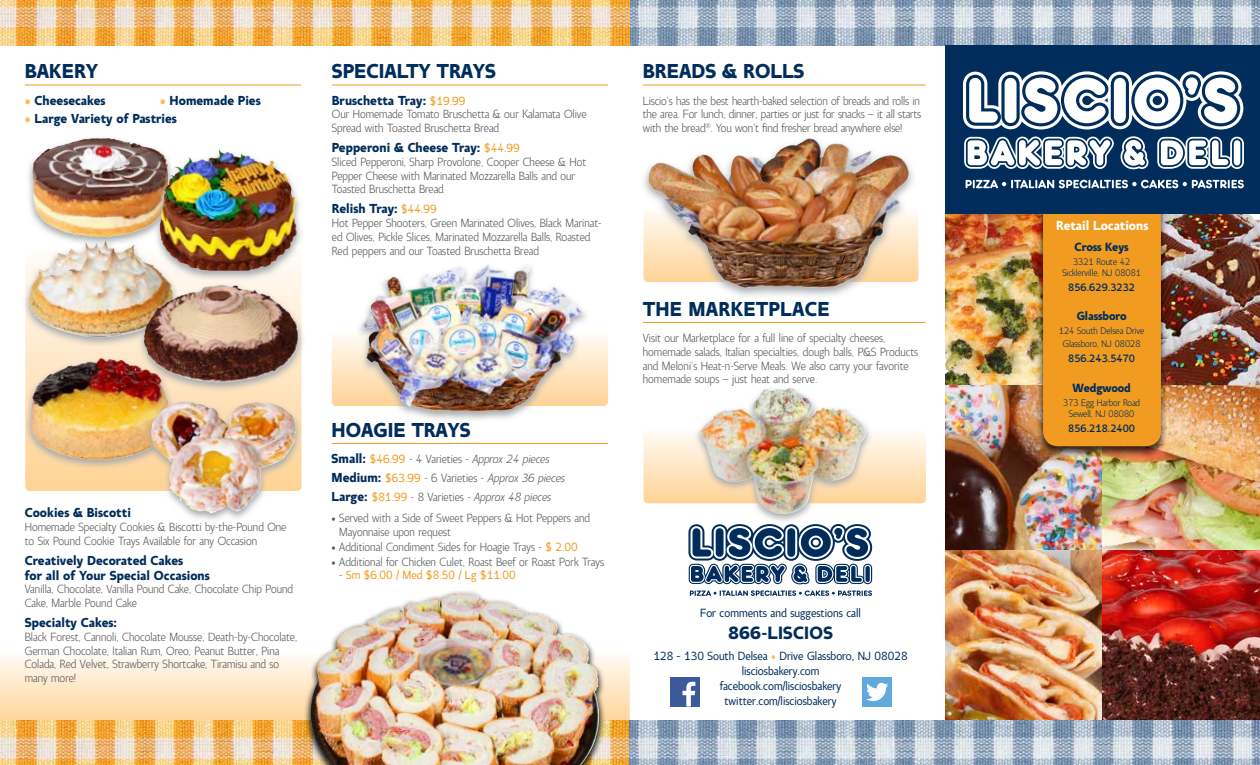
<style>
.page{position:relative;width:1260px;height:765px;background:#fff}
.page>*{position:absolute;margin:0;border:0;box-sizing:border-box;transform-origin:0 0}
.t1{font:700 21.25px "Taste";color:#002d5b}
.t2{font:700 18.75px "Taste";letter-spacing:.015em;color:#002d5b}
.t3{font:700 13.75px/15px "Taste";color:#002d5b}
.t4{font:700 13.75px "Taste";color:#fff}
.t5{font:300 12.5px/13.8px "Taste";color:#58595b}
.t6{font:12.5px/15px "Taste";color:#002d5b;text-align:center}
.t7{font:italic 300 12.5px/18.8px "Taste";color:#58595b}
.t8{font:12.5px "Taste";color:#f19b20}
.t9{font:700 12.5px "Taste";letter-spacing:-.01em;color:#002d5b}
.t10{font:500 11.25px "Taste";color:#002d5b}
.t11{font:300 10px/11.2px "Taste";color:#002d5b;text-align:center}
.s1{color:#fdba58}
.s2{font-weight:400;font-size:12.5px;color:#f19b20}
.s3{font-weight:700;font-style:normal;font-size:13.75px;color:#002d5b}
.s4{font-weight:400;font-style:normal;color:#f19b20}
.s5{font-style:normal}
.s6{font-weight:400;color:#f19b20}
.s7{font-weight:300;color:#58595b}
</style>
<div class="page">
<svg style="left:0;top:656px;width:630px;height:64px;background:#ffe7c7"></svg>
<img style="left:0;top:720px;width:630px;height:45px">
<img style="left:0;top:0;width:1260px;height:46px">
<svg style="left:643px;top:433px;width:283px;height:70px;background:#fee6c4"></svg>
<svg style="left:332px;top:336px;width:276px;height:70px;background:#ffe6c3"></svg>
<svg style="left:25px;top:281px;width:277px;height:210px;background:#fedcab"></svg>
<img style="left:945px;top:550px;width:315px;height:170px">
<img style="left:1101px;top:385px;width:159px;height:165px">
<img style="left:28px;top:137px;width:125px;height:101px">
<img style="left:55px;top:138px;width:54px;height:9px">
<img style="left:153px;top:148px;width:149px;height:133px">
<img style="left:159px;top:149px;width:115px;height:122px">
<img style="left:25px;top:238px;width:155px;height:110px">
<img style="left:47px;top:240px;width:59px;height:30px">
<img style="left:643px;top:138px;width:274px;height:158px">
<img style="left:684px;top:138px;width:125px;height:43px">
<img style="left:356px;top:264px;width:235px;height:156px">
<img style="left:375px;top:264px;width:113px;height:37px">
<img style="left:137px;top:282px;width:166px;height:111px">
<img style="left:172px;top:285px;width:49px;height:15px">
<img style="left:304px;top:591px;width:302px;height:174px">
<img style="left:436px;top:593px;width:26px;height:15px">
<img style="left:692px;top:388px;width:180px;height:133px">
<img style="left:733px;top:388px;width:57px;height:30px">
<img style="left:25px;top:355px;width:153px;height:115px">
<img style="left:30px;top:358px;width:70px;height:79px">
<img style="left:145px;top:399px;width:157px;height:121px">
<img style="left:151px;top:402px;width:33px;height:87px">
<img style="left:945px;top:214px;width:91px;height:171px">
<img style="left:1168px;top:214px;width:92px;height:171px">
<img style="left:945px;top:385px;width:156px;height:165px">
<div style="left:1036px;top:144px;width:132px;height:314px;background:#000;opacity:.75"></div>
<div style="left:1043px;top:146px;width:118px;height:300px;background:#f19b20;border-radius:15px"></div>
<div style="left:945px;top:46px;width:315px;height:168px;background:#002d5b"></div>
<svg style="left:1230px;top:137px;width:14px;height:32px"></svg>
<svg style="left:1232px;top:138px;width:10px;height:29px"></svg>
<svg style="left:963px;top:71px;width:280px;height:58px"></svg>
<svg style="left:964px;top:137px;width:150px;height:32px"></svg>
<svg style="left:1121px;top:136px;width:27px;height:33px"></svg>
<svg style="left:1157px;top:137px;width:75px;height:32px"></svg>
<div style="left:1234px;top:140px;width:6px;height:25px;background:#fff;border-radius:3px"></div>
<svg style="left:966px;top:180px;width:278px;height:8px"></svg>
<hr style="left:643px;top:85px;width:283px;height:1px;background:#f19b20">
<hr style="left:643px;top:322px;width:283px;height:1px;background:#f19b20">
<hr style="left:25px;top:85px;width:276px;height:1px;background:#f19b20">
<hr style="left:332px;top:85px;width:276px;height:1px;background:#f19b20">
<hr style="left:332px;top:443px;width:276px;height:1px;background:#f19b20">
<svg style="left:688px;top:524px;width:184px;height:60px"></svg>
<div style="left:865px;top:566px;width:5px;height:16px;background:#002d5b;border-radius:2px"></div>
<svg style="left:690px;top:590px;width:182px;height:6px"></svg>
<img style="left:630px;top:720px;width:630px;height:45px">
<div style="left:671px;top:677px;width:29px;height:30px;background:#3c5a99"></div>
<svg style="left:683px;top:682px;width:12px;height:25px"></svg>
<div style="left:862px;top:677px;width:29px;height:30px;background:#5fa9dd"></div>
<svg style="left:866px;top:683px;width:22px;height:18px"></svg>
<h1 class="t1" style="left:25px;top:59px;width:75px">BAKERY</h1>
<p class="t3" style="left:25px;top:92px;width:82px"><span class="s1">•</span> Cheesecakes</p>
<p class="t3" style="left:160px;top:92px;width:103px"><span class="s1">•</span> Homemade Pies</p>
<p class="t3" style="left:25px;top:111px;width:154px"><span class="s1">•</span> Large Variety of Pastries</p>
<h1 class="t1" style="left:332px;top:59px;width:166px">SPECIALTY TRAYS</h1>
<p class="t3" style="left:332px;top:92px;width:135px">Bruschetta Tray: <span class="s2">$19.99</span></p>
<p class="t5" style="left:332px;top:108px;width:256px">Our Homemade Tomato Bruschetta &amp; our Kalamata Olive<br>Spread with Toasted Bruschetta Bread</p>
<p class="t3" style="left:332px;top:140px;width:189px">Pepperoni &amp; Cheese Tray: <span class="s2">$44.99</span></p>
<p class="t5" style="left:332px;top:155px;width:256px">Sliced Pepperoni, Sharp Provolone, Cooper Cheese &amp; Hot<br>Pepper Cheese with Marinated Mozzarella Balls and our<br>Toasted Bruschetta Bread</p>
<p class="t3" style="left:332px;top:201px;width:107px">Relish Tray: <span class="s2">$44.99</span></p>
<p class="t5" style="left:332px;top:216px;width:271px">Hot Pepper Shooters, Green Marinated Olives, Black Marinat&shy;ed Olives, Pickle Slices, Marinated Mozzarella Balls, Roasted<br>Red peppers and our Toasted Bruschetta Bread</p>
<p class="t3" style="left:25px;top:505px;width:108px">Cookies &amp; Biscotti</p>
<p class="t5" style="left:25px;top:520px;width:263px">Homemade Specialty Cookies &amp; Biscotti by-the-Pound One to Six Pound Cookie Trays Available for any Occasion</p>
<p class="t3" style="left:25px;top:552px;width:187px">Creatively Decorated Cakes<br>for all of Your Special Occasions</p>
<p class="t5" style="left:25px;top:583px;width:270px">Vanilla, Chocolate, Vanilla Pound Cake, Chocolate Chip Pound<br>Cake, Marble Pound Cake</p>
<p class="t3" style="left:25px;top:615px;width:94px">Specialty Cakes:</p>
<p class="t5" style="left:25px;top:630px;width:274px">Black Forest, Cannoli, Chocolate Mousse, Death-by-Chocolate, German Chocolate, Italian Rum, Oreo, Peanut Butter, Pina Colada, Red Velvet, Strawberry Shortcake, Tiramisu and so many more!</p>
<h1 class="t1" style="left:332px;top:417px;width:141px">HOAGIE TRAYS</h1>
<p class="t7" style="left:332px;top:450px;width:235px"><span class="s3">Small:</span> <span class="s4">$46.99</span> <span class="s5">- 4 Varieties -</span> Approx 24 pieces<br><span class="s3">Medium:</span> <span class="s4">$63.99</span> <span class="s5">- 6 Varieties -</span> Approx 36 pieces<br><span class="s3">Large:</span> <span class="s4">$81.99</span> <span class="s5">- 8 Varieties -</span> Approx 48 pieces</p>
<p class="t5" style="left:339px;top:511px;width:252px;text-indent:-8px">• Served with a Side of Sweet Peppers &amp; Hot Peppers and<br>Mayonnaise upon request</p>
<p class="t5" style="left:332px;top:540px;width:248px">• Additional Condiment Sides for Hoagie Trays - <span class="s6">$ 2.00</span></p>
<p class="t5" style="left:332px;top:555px;width:274px">• Additional for Chicken Culet, Roast Beef or Roast Pork Trays</p>
<p class="t8" style="left:339px;top:568px;width:178px"><span class="s7">-</span> Sm $6.00 / Med $8.50 / Lg $11.00</p>
<h1 class="t1" style="left:643px;top:59px;width:163px">BREADS &amp; ROLLS</h1>
<p class="t5" style="left:643px;top:94px;width:280px;text-align:justify">Liscio’s has the best hearth-baked selection of breads and rolls in the area. For lunch, dinner, parties or just for snacks — it all starts with the bread<sup>®</sup>. You won’t find fresher bread anywhere else!</p>
<h1 class="t1" style="left:643px;top:296px;width:188px">THE MARKETPLACE</h1>
<p class="t5" style="left:643px;top:331px;width:277px">Visit our Marketplace for a full line of specialty cheeses, homemade salads, Italian specialties, dough balls, P&amp;S Products and Meloni’s Heat-n-Serve Meals. We also carry your favorite homemade soups — just heat and serve.</p>
<p class="t6" style="left:700px;top:606px;width:162px">For comments and suggestions call</p>
<h2 class="t2" style="left:728px;top:621px;width:106px">866-LISCIOS</h2>
<p class="t6" style="left:653px;top:648px;width:256px">128 – 130 South Delsea <span class="s1">•</span> Drive Glassboro, NJ 08028 lisciosbakery.com<br>facebook.com/lisciosbakery<br>twitter.com/lisciosbakery</p>
<p class="t4" style="left:1056px;top:218px;width:94px">Retail Locations</p>
<p class="t9" style="left:1075px;top:240px;width:56px">Cross Keys</p>
<p class="t11" style="left:1062px;top:256px;width:80px">3321 Route 42<br>Sicklerville, NJ 08081</p>
<p class="t10" style="left:1068px;top:281px;width:68px">856.629.3232</p>
<p class="t9" style="left:1077px;top:308px;width:51px">Glassboro</p>
<p class="t11" style="left:1059px;top:324px;width:87px;line-height:13.8px">124 South Delsea Drive<br>Glassboro, NJ 08028</p>
<p class="t10" style="left:1068px;top:352px;width:68px">856.243.5470</p>
<p class="t9" style="left:1072px;top:381px;width:60px">Wedgwood</p>
<p class="t11" style="left:1063px;top:397px;width:78px">373 Egg Harbor Road<br>Sewell, NJ 08080</p>
<p class="t10" style="left:1068px;top:422px;width:68px">856.218.2400</p>
</div>
